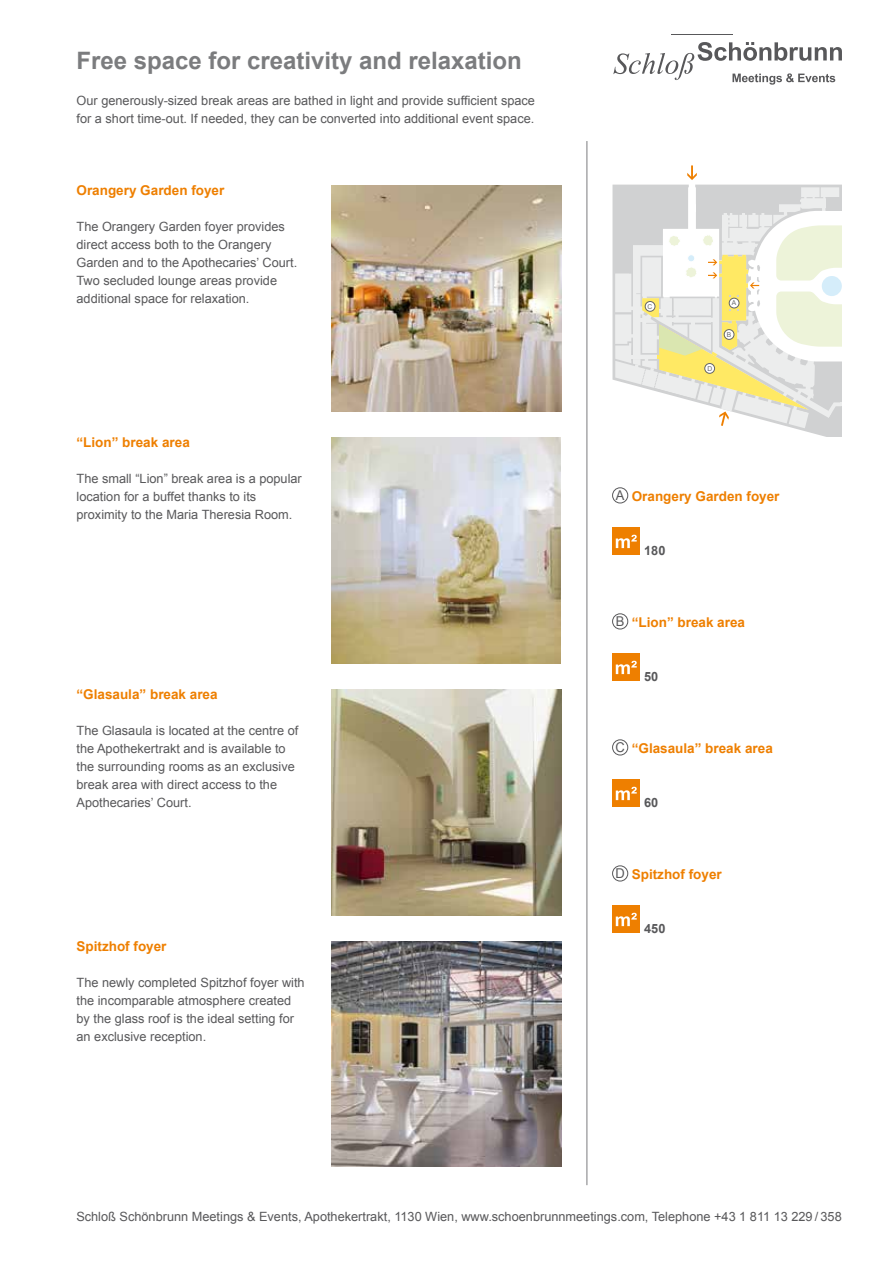
<style>
.page{position:relative;width:893px;height:1263px;background:#fff}
.page>*{position:absolute;margin:0;border:0;box-sizing:border-box;transform-origin:0 0}
.t1{font:700 24px "Arial";color:#7b7c7e}
.t2{font:700 13.5px "Arial";color:#ee7f00}
.t3{font:12.75px/18px "Arial";color:#58585a}
.t4{font:700 12.75px "Arial";color:#58585a}
.t5{font:6.75px "Arial";color:#646567}
.s1{font-weight:400;color:#58585a}
</style>
<div class="page">
<img style="left:332px;top:941px;width:229px;height:226px">
<img style="left:332px;top:690px;width:229px;height:225px">
<img style="left:331px;top:438px;width:230px;height:225px">
<img style="left:332px;top:186px;width:229px;height:225px">
<div style="left:612px;top:488px;width:16px;height:15px;border:1px solid #58585a;border-radius:50%"></div>
<div style="left:612px;top:528px;width:28px;height:27px;background:#ee7f00"></div>
<svg style="left:616px;top:535px;width:21px;height:13px"></svg>
<div style="left:612px;top:614px;width:16px;height:15px;border:1px solid #58585a;border-radius:50%"></div>
<div style="left:612px;top:654px;width:28px;height:27px;background:#ee7f00"></div>
<svg style="left:616px;top:661px;width:21px;height:13px"></svg>
<div style="left:612px;top:740px;width:16px;height:15px;border:1px solid #58585a;border-radius:50%"></div>
<div style="left:612px;top:780px;width:28px;height:27px;background:#ee7f00"></div>
<svg style="left:616px;top:787px;width:21px;height:13px"></svg>
<div style="left:612px;top:866px;width:16px;height:15px;border:1px solid #58585a;border-radius:50%"></div>
<div style="left:612px;top:906px;width:28px;height:27px;background:#ee7f00"></div>
<svg style="left:616px;top:913px;width:21px;height:13px"></svg>
<hr style="left:586px;top:141px;width:1px;height:1044px;background:#7b7c7e">
<svg style="left:614px;top:165px;width:228px;height:271px"></svg>
<hr style="left:671px;top:34px;width:61px;height:1px;background:#58585a">
<svg style="left:613px;top:42px;width:229px;height:43px"></svg>
<h1 class="t1" style="left:76px;top:45px;width:447px">Free space for creativity and relaxation</h1>
<p class="t3" style="left:77px;top:92px;width:460px">Our generously-sized break areas are bathed in light and provide sufficient space for a short time-out. If needed, they can be converted into additional event space.</p>
<p class="t2" style="left:77px;top:181px;width:149px">Orangery Garden foyer</p>
<p class="t3" style="left:77px;top:218px;width:222px">The Orangery Garden foyer provides direct access both to the Orangery Garden and to the Apothecaries’ Court.<br>Two secluded lounge areas provide additional space for relaxation.</p>
<p class="t2" style="left:77px;top:433px;width:115px">“Lion” break area</p>
<p class="t3" style="left:77px;top:470px;width:227px">The small “Lion” break area is a popular location for a buffet thanks to its proximity to the Maria Theresia Room.</p>
<p class="t2" style="left:77px;top:685px;width:143px">“Glasaula” break area</p>
<p class="t3" style="left:77px;top:722px;width:223px">The Glasaula is located at the centre of the Apothekertrakt and is available to the surrounding rooms as an exclusive break area with direct access to the Apothecaries’ Court.</p>
<p class="t2" style="left:77px;top:937px;width:92px">Spitzhof foyer</p>
<p class="t3" style="left:77px;top:974px;width:230px">The newly completed Spitzhof foyer with the incomparable atmosphere created by the glass roof is the ideal setting for an exclusive reception.</p>
<p class="t5" style="left:647px;top:302px;width:6px">C</p>
<p class="t5" style="left:707px;top:364px;width:6px">D</p>
<p class="t5" style="left:732px;top:298px;width:6px">A</p>
<p class="t5" style="left:727px;top:330px;width:6px">B</p>
<p class="t2" style="left:616px;top:487px;width:165px"><span class="s1">A</span> Orangery Garden foyer</p>
<p class="t4" style="left:644px;top:542px;width:23px">180</p>
<p class="t2" style="left:616px;top:613px;width:131px"><span class="s1">B</span> “Lion” break area</p>
<p class="t4" style="left:644px;top:668px;width:16px">50</p>
<p class="t2" style="left:615px;top:739px;width:159px"><span class="s1">C</span> “Glasaula” break area</p>
<p class="t4" style="left:644px;top:794px;width:16px">60</p>
<p class="t2" style="left:615px;top:865px;width:108px"><span class="s1">D</span> Spitzhof foyer</p>
<p class="t4" style="left:644px;top:920px;width:23px">450</p>
<p class="t3" style="left:76px;top:1208px;width:767px">Schloß Schönbrunn Meetings &amp; Events, Apothekertrakt, 1130 Wien, www.schoenbrunnmeetings.com, Telephone +43 1 811 13 229 / 358</p>
</div>
